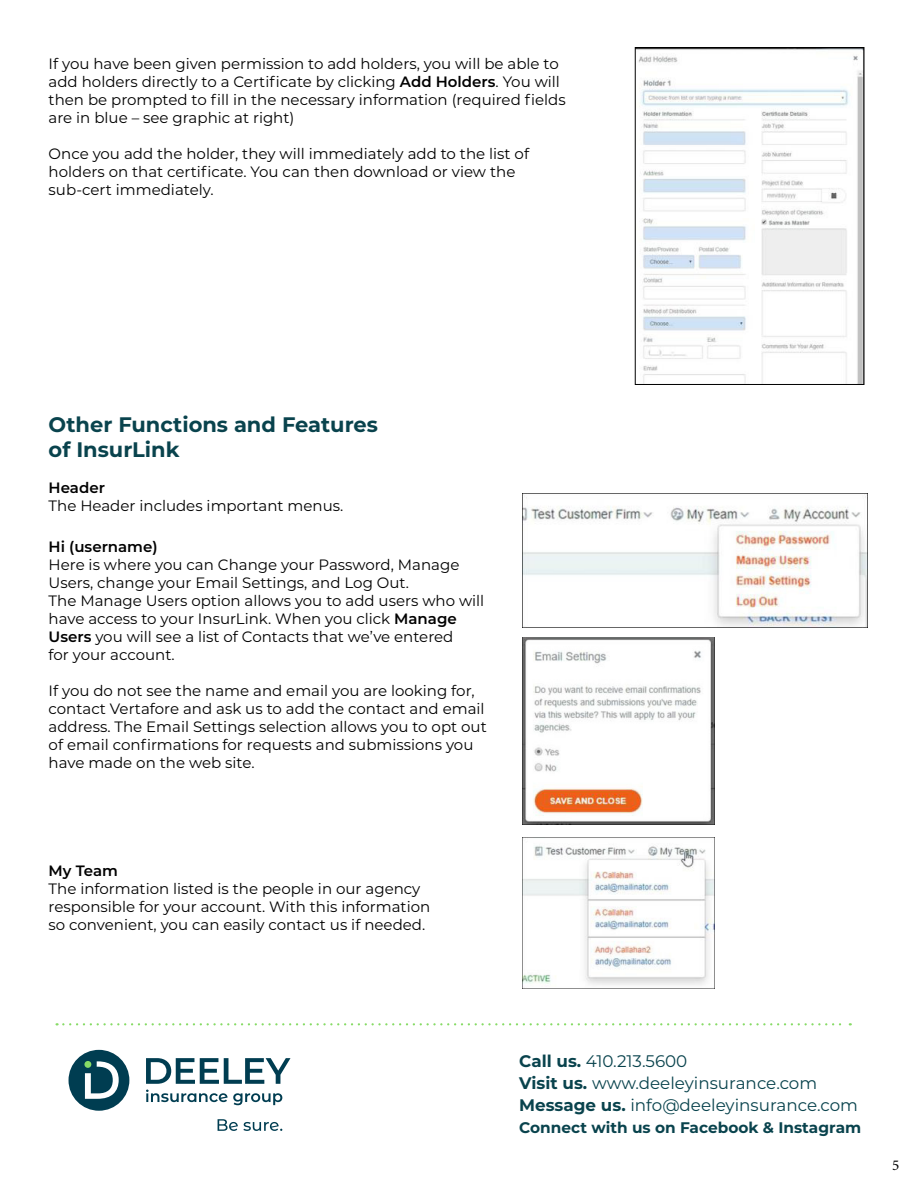
<style>
.page{position:relative;width:918px;height:1188px;background:#fff}
.page>*{position:absolute;margin:0;border:0;box-sizing:border-box;transform-origin:0 0}
.t1{font:700 21px/25.2px "Montserrat";color:#09434d}
.t2{font:16.8px/22px "Montserrat";color:#09434d}
.t3{font:700 15.3px "Montserrat";color:#09434d}
.t4{font:15px/18px "Montserrat";color:#000}
.t5{font:600 15px "Montserrat";color:#000}
.t6{font:15px "Minion Pro";color:#000}
.s1{font-weight:600}
.s2{font-weight:700}
</style>
<div class="page">
<svg style="left:146px;top:1058px;width:145px;height:26px"></svg>
<svg style="left:146px;top:1090px;width:136px;height:15px"></svg>
<div style="left:69px;top:1050px;width:60px;height:61px;background:#003d51;border-radius:50%"></div>
<svg style="left:85px;top:1061px;width:34px;height:38px"></svg>
<svg style="left:218px;top:1119px;width:64px;height:12px"></svg>
<div style="left:84px;top:1061px;width:7px;height:7px;background:#87db66;border-radius:50%"></div>
<svg style="left:57px;top:1023px;width:794px;height:2px"></svg>
<img style="left:637px;top:49px;width:225px;height:334px">
<div style="left:635px;top:47px;width:229px;height:338px;border:1px solid #000"></div>
<img style="left:522px;top:494px;width:346px;height:134px">
<img style="left:522px;top:637px;width:193px;height:187px">
<img style="left:522px;top:837px;width:193px;height:152px">
<p class="t4" style="left:49px;top:54px;width:519px">If you have been given permission to add holders, you will be able to add holders directly to a Certificate by clicking <span class="s1">Add Holders</span>. You will then be prompted to fill in the necessary information (required fields are in blue – see graphic at right)</p>
<p class="t4" style="left:49px;top:144px;width:482px">Once you add the holder, they will immediately add to the list of holders on that certificate. You can then download or view the sub-cert immediately.</p>
<h1 class="t1" style="left:49px;top:411px;width:331px">Other Functions and Features of InsurLink</h1>
<p class="t5" style="left:49px;top:477px;width:58px">Header</p>
<p class="t4" style="left:49px;top:497px;width:296px">The Header includes important menus.</p>
<p class="t5" style="left:49px;top:536px;width:111px">Hi (username)</p>
<p class="t4" style="left:49px;top:555px;width:437px">Here is where you can Change your Password, Manage Users, change your Email Settings, and Log Out.<br>The Manage Users option allows you to add users who will have access to your InsurLink. When you click <span class="s1">Manage Users</span> you will see a list of Contacts that we’ve entered<br>for your account.</p>
<p class="t4" style="left:49px;top:681px;width:440px">If you do not see the name and email you are looking for, contact Vertafore and ask us to add the contact and email address. The Email Settings selection allows you to opt out of email confirmations for requests and submissions you have made on the web site.</p>
<p class="t5" style="left:49px;top:860px;width:71px">My Team</p>
<p class="t4" style="left:49px;top:879px;width:383px">The information listed is the people in our agency responsible for your account. With this information so convenient, you can easily contact us if needed.</p>
<p class="t2" style="left:519px;top:1049px;width:340px"><span class="s2">Call us.</span> 410.213.5600<br><span class="s2">Visit us.</span> www.deeleyinsurance.com<br><span class="s2">Message us.</span> info@deeleyinsurance.com</p>
<p class="t3" style="left:519px;top:1117px;width:344px">Connect with us on Facebook &amp; Instagram</p>
<p class="t6" style="left:892px;top:1155px;width:9px">5</p>
</div>
